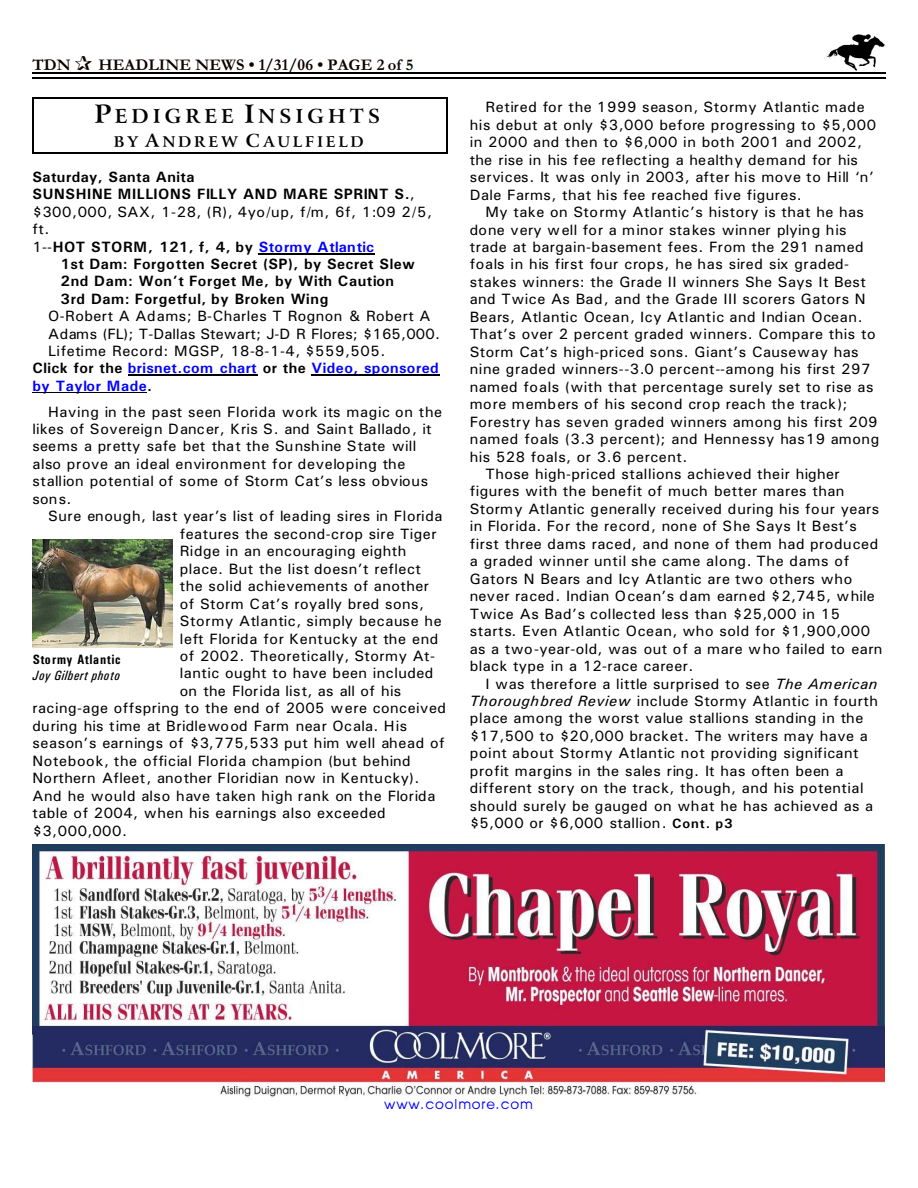
<style>
.page{position:relative;width:918px;height:1188px;background:#fff}
.page>*{position:absolute;margin:0;border:0;box-sizing:border-box;transform-origin:0 0}
.t1{font:700 19.5px "Arrus BT";letter-spacing:.21em;color:#000}
.t2{font:700 16.5px "Garamond";letter-spacing:.005em;color:#0f0000}
.t3{font:15px/17.4px "Univers";letter-spacing:.03em;color:#000}
.t4{font:700 15px/17.4px "Univers";letter-spacing:.04em;color:#000}
.t5{font:15px "Univers";letter-spacing:.01em;color:#000}
.t6{font:700 15px "Univers";letter-spacing:.03em;color:#00f}
.t7{font:15px "Univers";letter-spacing:.005em;color:#000}
.t8{font:700 15px "Arrus BT";letter-spacing:.18em;color:#000}
.t9{font:13.5px "Advance";letter-spacing:.065em;color:#00f}
.t10{font:italic 13.5px "Univers Condensed";letter-spacing:.04em;color:#000}
.t11{font:700 13.5px "Univers Condensed";letter-spacing:.025em;color:#000}
.s1{color:#001400}
.s2{font-size:25.5px}
.s3{font-size:18px}
.s4{font-weight:400}
.s5{color:#00f}
.s6{color:#000}
.s7{font-style:italic}
.s8{font-weight:700;font-size:13.5px}
</style>
<div class="page">
<img style="left:826px;top:34px;width:59px;height:36px">
<hr style="left:32px;top:72px;width:853px;height:1px;background:#000">
<hr style="left:32px;top:77px;width:853px;height:2px;background:#000">
<img style="left:32px;top:844px;width:852px;height:255px">
<img style="left:33px;top:540px;width:139px;height:108px">
<hr style="left:259px;top:253px;width:116px;height:2px;background:#000">
<hr style="left:128px;top:375px;width:130px;height:1px;background:#000">
<hr style="left:312px;top:375px;width:128px;height:1px;background:#000">
<hr style="left:32px;top:392px;width:115px;height:1px;background:#000">
<hr style="left:32px;top:97px;width:2px;height:57px;background:#000">
<hr style="left:447px;top:97px;width:1px;height:57px;background:#000">
<hr style="left:32px;top:97px;width:416px;height:1px;background:#000">
<hr style="left:32px;top:153px;width:416px;height:1px;background:#000">
<p class="t2" style="left:32px;top:59px;width:40px">TDN</p>
<p class="t2" style="left:98px;top:59px;width:316px">HEADLINE NEWS • 1/31/06 • PAGE 2 of <span class="s1">5</span></p>
<h1 class="t1" style="left:94px;top:109px;width:287px"><span class="s2">P</span>EDIGREE <span class="s2">I</span>NSIGHTS</h1>
<p class="t8" style="left:114px;top:135px;width:251px">BY <span class="s3">A</span>NDREW <span class="s3">C</span>AULFIELD</p>
<p class="t4" style="left:32px;top:169px;width:401px">Saturday, Santa Anita<br>SUNSHINE MILLIONS FILLY AND MARE SPRINT S.<span class="s4">, $300,000, SAX, 1-28, (R), 4yo/up, f/m, 6f, 1:09 2/5, ft.<br>1--</span>HOT STORM, 121, f, 4, by <span class="s5">Stormy Atlantic</span></p>
<p class="t4" style="left:61px;top:257px;width:356px">1st Dam: Forgotten Secret (SP), by Secret Slew<br>2nd Dam: Won’t Forget Me, by With Caution<br>3rd Dam: Forgetful, by Broken Wing</p>
<p class="t3" style="left:48px;top:309px;width:384px">O-Robert A Adams; B-Charles T Rognon &amp; Robert A</p>
<p class="t7" style="left:48px;top:328px;width:394px">Adams (FL); T-Dallas Stewart; J-D R Flores; $165,000.</p>
<p class="t3" style="left:48px;top:344px;width:339px">Lifetime Record: MGSP, 18-8-1-4, $559,505.</p>
<p class="t6" style="left:32px;top:363px;width:408px"><span class="s6">Click for the</span> brisnet.com chart <span class="s6">or the</span> Video, sponsored</p>
<p class="t6" style="left:32px;top:380px;width:121px">by Taylor Made<span class="s6">.</span></p>
<p class="t3" style="left:32px;top:404px;width:411px;text-indent:16px">Having in the past seen Florida work its magic on the likes of Sovereign Dancer, Kris S. and Saint Ballado, it seems a pretty safe bet that the Sunshine State will also prove an ideal environment for developing the stallion potential of some of Storm Cat’s less obvious sons.</p>
<p class="t3" style="left:48px;top:509px;width:396px">Sure enough, last year’s list of leading sires in Florida</p>
<p class="t3" style="left:180px;top:526px;width:258px">features the second-crop sire Tiger</p>
<p class="t3" style="left:180px;top:544px;width:228px">Ridge in an encouraging eighth</p>
<p class="t3" style="left:180px;top:561px;width:243px">place. But the list doesn’t reflect</p>
<p class="t3" style="left:180px;top:579px;width:251px">the solid achievements of another</p>
<p class="t3" style="left:180px;top:596px;width:246px">of Storm Cat’s royally bred sons,</p>
<p class="t3" style="left:180px;top:614px;width:264px">Stormy Atlantic, simply because he</p>
<p class="t3" style="left:180px;top:631px;width:260px">left Florida for Kentucky at the end</p>
<p class="t3" style="left:180px;top:648px;width:257px">of 2002. Theoretically, Stormy At-</p>
<p class="t3" style="left:180px;top:666px;width:255px">lantic ought to have been included</p>
<p class="t5" style="left:180px;top:686px;width:223px">on the Florida list, as all of his</p>
<p class="t3" style="left:32px;top:701px;width:415px">racing-age offspring to the end of 2005 were conceived</p>
<p class="t5" style="left:32px;top:720px;width:376px">during his time at Bridlewood Farm near Ocala. His</p>
<p class="t3" style="left:32px;top:736px;width:414px">season’s earnings of $3,775,533 put him well ahead of</p>
<p class="t3" style="left:32px;top:753px;width:380px">Notebook, the official Florida champion (but behind</p>
<p class="t3" style="left:32px;top:771px;width:389px">Northern Afleet, another Floridian now in Kentucky).</p>
<p class="t3" style="left:32px;top:788px;width:405px">And he would also have taken high rank on the Florida</p>
<p class="t3" style="left:32px;top:806px;width:355px">table of 2004, when his earnings also exceeded</p>
<p class="t3" style="left:32px;top:823px;width:96px">$3,000,000.</p>
<p class="t11" style="left:33px;top:655px;width:89px">Stormy Atlantic</p>
<p class="t10" style="left:33px;top:671px;width:89px">Joy Gilbert photo</p>
<p class="t3" style="left:470px;top:100px;width:408px;text-indent:16px">Retired for the 1999 season, Stormy Atlantic made his debut at only $3,000 before progressing to $5,000 in 2000 and then to $6,000 in both 2001 and 2002, the rise in his fee reflecting a healthy demand for his services. It was only in 2003, after his move to Hill ‘n’ Dale Farms, that his fee reached five figures.</p>
<p class="t3" style="left:485px;top:205px;width:380px">My take on Stormy Atlantic’s history is that he has</p>
<p class="t5" style="left:470px;top:224px;width:378px">done very well for a minor stakes winner plying his</p>
<p class="t3" style="left:470px;top:239px;width:395px">trade at bargain-basement fees. From the 291 named</p>
<p class="t3" style="left:470px;top:257px;width:381px">foals in his first four crops, he has sired six graded-</p>
<p class="t3" style="left:470px;top:274px;width:398px">stakes winners: the Grade II winners She Says It Best</p>
<p class="t3" style="left:470px;top:292px;width:397px">and Twice As Bad, and the Grade III scorers Gators N</p>
<p class="t3" style="left:470px;top:309px;width:394px">Bears, Atlantic Ocean, Icy Atlantic and Indian Ocean.</p>
<p class="t3" style="left:470px;top:327px;width:407px">That’s over 2 percent graded winners. Compare this to</p>
<p class="t3" style="left:470px;top:344px;width:390px">Storm Cat’s high-priced sons. Giant’s Causeway has</p>
<p class="t3" style="left:470px;top:362px;width:402px">nine graded winners--3.0 percent--among his first 297</p>
<p class="t3" style="left:470px;top:379px;width:405px">named foals (with that percentage surely set to rise as</p>
<p class="t3" style="left:470px;top:397px;width:379px">more members of his second crop reach the track);</p>
<p class="t3" style="left:470px;top:414px;width:409px">Forestry has seven graded winners among his first 209</p>
<p class="t3" style="left:470px;top:432px;width:411px">named foals (3.3 percent); and Hennessy has19 among</p>
<p class="t3" style="left:470px;top:449px;width:219px">his 528 foals, or 3.6 percent.</p>
<p class="t3" style="left:485px;top:466px;width:356px">Those high-priced stallions achieved their higher</p>
<p class="t3" style="left:470px;top:484px;width:376px">figures with the benefit of much better mares than</p>
<p class="t3" style="left:470px;top:501px;width:411px">Stormy Atlantic generally received during his four years</p>
<p class="t3" style="left:470px;top:519px;width:389px">in Florida. For the record, none of She Says It Best’s</p>
<p class="t3" style="left:470px;top:536px;width:410px">first three dams raced, and none of them had produced</p>
<p class="t3" style="left:470px;top:554px;width:381px">a graded winner until she came along. The dams of</p>
<p class="t3" style="left:470px;top:571px;width:384px">Gators N Bears and Icy Atlantic are two others who</p>
<p class="t5" style="left:470px;top:591px;width:407px">never raced. Indian Ocean’s dam earned $2,745, while</p>
<p class="t3" style="left:470px;top:606px;width:372px">Twice As Bad’s collected less than $25,000 in 15</p>
<p class="t3" style="left:470px;top:624px;width:402px">starts. Even Atlantic Ocean, who sold for $1,900,000</p>
<p class="t3" style="left:470px;top:641px;width:414px">as a two-year-old, was out of a mare who failed to earn</p>
<p class="t3" style="left:470px;top:659px;width:225px">black type in a 12-race career.</p>
<p class="t3" style="left:485px;top:676px;width:394px">I was therefore a little surprised to see <span class="s7">The American</span></p>
<p class="t3" style="left:470px;top:693px;width:410px"><span class="s7">Thoroughbred Review</span> include Stormy Atlantic in fourth</p>
<p class="t3" style="left:470px;top:711px;width:395px">place among the worst value stallions standing in the</p>
<p class="t3" style="left:470px;top:728px;width:400px">$17,500 to $20,000 bracket. The writers may have a</p>
<p class="t3" style="left:470px;top:746px;width:390px">point about Stormy Atlantic not providing significant</p>
<p class="t3" style="left:470px;top:763px;width:375px">profit margins in the sales ring. It has often been a</p>
<p class="t3" style="left:470px;top:781px;width:395px">different story on the track, though, and his potential</p>
<p class="t3" style="left:470px;top:798px;width:405px">should surely be gauged on what he has achieved as a</p>
<p class="t3" style="left:470px;top:816px;width:264px">$5,000 or $6,000 stallion. <span class="s8">Cont. p3</span></p>
<p class="t9" style="left:384px;top:1099px;width:150px">www.coolmore.com</p>
</div>
